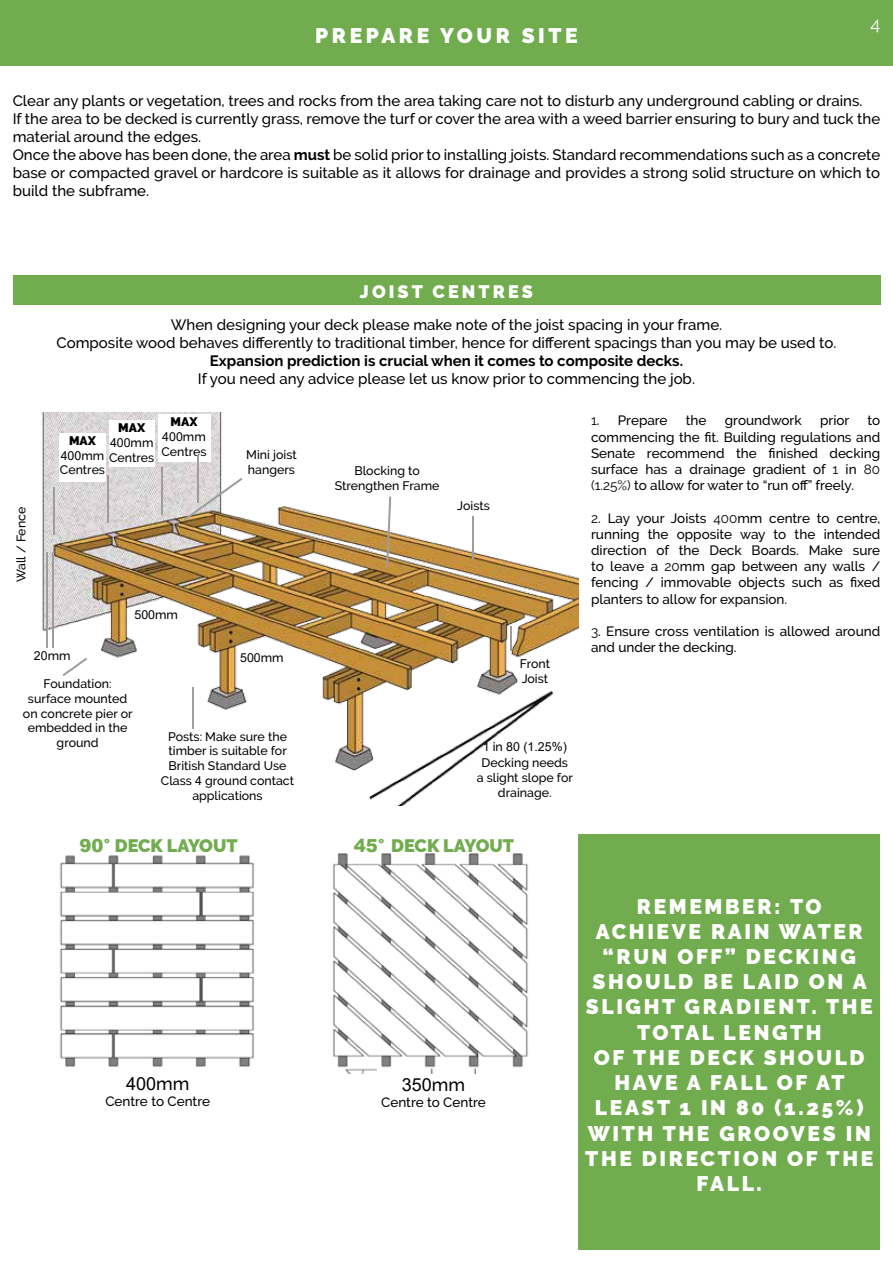
<style>
.page{position:relative;width:893px;height:1263px;background:#fff}
.page>*{position:absolute;margin:0;border:0;box-sizing:border-box;transform-origin:0 0}
.t1{font:900 21px/25.2px "Raleway";letter-spacing:.125em;color:#fff;text-align:center}
.t2{font:900 21px "Raleway";letter-spacing:.17em;color:#fff}
.t3{font:900 18px "Raleway";color:#71ac4f}
.t4{font:900 18px "Raleway";letter-spacing:.17em;color:#fff}
.t5{font:18px "Arial";color:#000}
.t6{font:18px "Raleway";color:#fff}
.t7{font:500 15px/18px "Raleway";color:#000}
.t8{font:700 15px "Raleway";color:#000}
.t9{font:500 13.5px/16.2px "Raleway";color:#000;text-align:justify}
.t10{font:500 12.3px/14.9px "Raleway";color:#000;text-align:center}
.t11{font:12.3px "Arial";color:#000}
.t12{font:900 12.3px "Raleway";color:#000}
.s1{font-weight:700}
.s2{font-family:"Raleway";font-weight:500}
.s3{font-family:"Arial";font-weight:400}
.s4{font-family:"Arial"}
.s5{font-weight:400}
</style>
<div class="page">
<div style="left:0;top:0;width:893px;height:66px;background:#71ac4f"></div>
<div style="left:13px;top:275px;width:867px;height:30px;background:#71ac4f"></div>
<img style="left:42px;top:413px;width:536px;height:393px">
<div style="left:26px;top:649px;width:53px;height:18px;background:#fff"></div>
<div style="left:109px;top:420px;width:45px;height:47px;background:#fff"></div>
<div style="left:158px;top:414px;width:52px;height:47px;background:#fff"></div>
<div style="left:60px;top:433px;width:46px;height:48px;background:#fff"></div>
<hr style="left:46px;top:552px;width:2px;height:95px;background:#9d9d9c">
<hr style="left:52px;top:552px;width:2px;height:95px;background:#9d9d9c">
<hr style="left:53px;top:488px;width:2px;height:47px;background:#9d9d9c">
<hr style="left:107px;top:475px;width:2px;height:47px;background:#9d9d9c">
<hr style="left:161px;top:467px;width:2px;height:48px;background:#9d9d9c">
<hr style="left:197px;top:455px;width:2px;height:48px;background:#9d9d9c">
<svg style="left:184px;top:478px;width:58px;height:43px"></svg>
<svg style="left:386px;top:496px;width:5px;height:71px"></svg>
<hr style="left:471px;top:516px;width:2px;height:43px;background:#9d9d9c">
<hr style="left:510px;top:626px;width:2px;height:24px;background:#9d9d9c">
<hr style="left:192px;top:688px;width:2px;height:41px;background:#9d9d9c">
<svg style="left:63px;top:658px;width:24px;height:18px"></svg>
<div style="left:578px;top:835px;width:302px;height:415px;background:#71ac4f"></div>
<img style="left:60px;top:855px;width:194px;height:212px">
<img style="left:333px;top:854px;width:195px;height:220px">
<h1 class="t2" style="left:315px;top:23px;width:264px">PREPARE YOUR SITE</h1>
<p class="t6" style="left:870px;top:13px;width:11px">4</p>
<p class="t7" style="left:13px;top:92px;width:869px">Clear any plants or vegetation, trees and rocks from the area taking care not to disturb any underground cabling or drains.<br>If the area to be decked is currently grass, remove the turf or cover the area with a weed barrier ensuring to bury and tuck the material around the edges.<br>Once the above has been done, the area <span class="s1">must</span> be solid prior to installing joists. Standard recommendations such as a concrete base or compacted gravel or hardcore is suitable as it allows for drainage and provides a strong solid structure on which to build the subframe.</p>
<p class="t4" style="left:360px;top:281px;width:175px">JOIST CENTRES</p>
<p class="t7" style="left:57px;top:316px;width:781px;text-align:center">When designing your deck please make note of the joist spacing in your frame.<br>Composite wood behaves differently to traditional timber, hence for different spacings than you may be used to.</p>
<p class="t8" style="left:210px;top:352px;width:475px">Expansion prediction is crucial when it comes to composite decks.</p>
<p class="t7" style="left:198px;top:370px;width:499px">If you need any advice please let us know prior to commencing the job.</p>
<p class="t10" style="left:14px;top:582px;width:77px;rotate:-90deg">Wall / Fence</p>
<p class="t12" style="left:118px;top:420px;width:28px">MAX</p>
<p class="t11" style="left:110px;top:434px;width:45px">400<span class="s2">mm</span></p>
<p class="t10" style="left:109px;top:450px;width:47px">Centres</p>
<p class="t12" style="left:69px;top:433px;width:28px">MAX</p>
<p class="t11" style="left:61px;top:447px;width:45px">400<span class="s2">mm</span></p>
<p class="t10" style="left:60px;top:463px;width:47px">Centres</p>
<p class="t12" style="left:171px;top:414px;width:28px">MAX</p>
<p class="t11" style="left:162px;top:428px;width:45px">400<span class="s2">mm</span></p>
<p class="t10" style="left:161px;top:444px;width:47px">Centres</p>
<p class="t11" style="left:134px;top:606px;width:45px">500<span class="s2">mm</span></p>
<p class="t11" style="left:34px;top:648px;width:38px">20<span class="s2">mm</span></p>
<p class="t10" style="left:246px;top:447px;width:52px;text-align:left">Mini joist hangers</p>
<p class="t11" style="left:240px;top:650px;width:45px">500<span class="s2">mm</span></p>
<p class="t10" style="left:23px;top:676px;width:111px">Foundation: surface mounted on concrete pier or embedded in the ground</p>
<p class="t10" style="left:161px;top:729px;width:135px">Posts: Make sure the timber is suitable for<br>British Standard Use<br>Class <span class="s3">4</span> ground contact applications</p>
<p class="t3" style="left:80px;top:835px;width:160px"><span class="s4">90°</span> DECK LAYOUT</p>
<p class="t5" style="left:126px;top:1071px;width:65px">400<span class="s2">mm</span></p>
<p class="t9" style="left:105px;top:1093px;width:106px">Centre to Centre</p>
<p class="t10" style="left:335px;top:463px;width:106px">Blocking to<br>Strengthen Frame</p>
<p class="t10" style="left:457px;top:498px;width:34px">Joists</p>
<p class="t10" style="left:520px;top:656px;width:32px;text-align:left">Front<br>Joist</p>
<p class="t9" style="left:591px;top:413px;width:78px"><span class="s5">1</span>. Prepare</p>
<p class="t9" style="left:686px;top:413px;width:22px">the</p>
<p class="t9" style="left:725px;top:413px;width:78px">groundwork</p>
<p class="t9" style="left:820px;top:413px;width:31px">prior</p>
<p class="t9" style="left:591px;top:413px;width:291px;text-indent:276px">to commencing the fit. Building regulations and Senate recommend the finished decking surface has a drainage gradient of <span class="s5">1</span> in <span class="s5">80 (1.25%)</span> to allow for water to “run off” freely.</p>
<p class="t9" style="left:591px;top:510px;width:291px"><span class="s5">2</span>. Lay your Joists <span class="s5">400</span>mm centre to centre, running the opposite way to the intended direction of the Deck Boards. Make sure to leave a <span class="s5">20</span>mm gap between any walls / fencing / immovable objects such as fixed planters to allow for expansion.</p>
<p class="t9" style="left:591px;top:623px;width:291px"><span class="s5">3</span>. Ensure cross ventilation is allowed around and under the decking.</p>
<p class="t11" style="left:483px;top:738px;width:86px">1 <span class="s2">in</span> 80 (1.25%)</p>
<p class="t10" style="left:477px;top:755px;width:98px">Decking needs a slight slope for drainage.</p>
<p class="t3" style="left:354px;top:835px;width:162px"><span class="s4">45°</span> DECK LAYOUT</p>
<p class="t5" style="left:402px;top:1072px;width:65px">350<span class="s2">mm</span></p>
<p class="t9" style="left:381px;top:1094px;width:106px">Centre to Centre</p>
<h1 class="t1" style="left:585px;top:894px;width:289px">REMEMBER: TO<br>ACHIEVE RAIN WATER “RUN OFF” DECKING<br>SHOULD BE LAID ON A<br>SLIGHT GRADIENT. THE<br>TOTAL LENGTH<br>OF THE DECK SHOULD<br>HAVE A FALL OF AT<br>LEAST 1 IN 80 (1.25%)<br>WITH THE GROOVES IN<br>THE DIRECTION OF THE<br>FALL.</h1>
</div>
